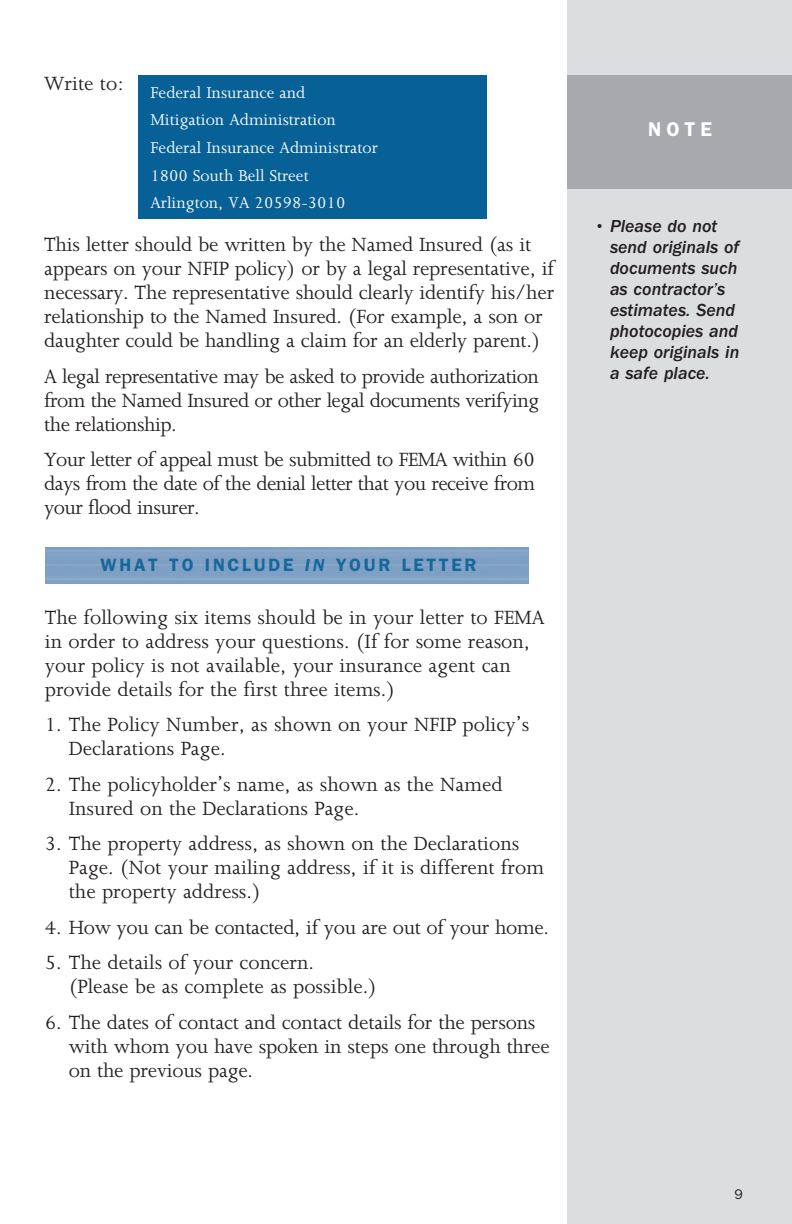
<style>
.page{position:relative;width:792px;height:1224px;background:#fff}
.page>*{position:absolute;margin:0;border:0;box-sizing:border-box;transform-origin:0 0}
.bodycopy{font:22px/24px "Joanna MT Std";letter-spacing:-.01em;color:#231f20}
.B-head{font:22px/24px "Joanna MT Std";color:#231f20}
.Tip{font:600 20px "ITC Franklin Gothic Std";color:#fff}
.bodycopy-2{font:18px "Joanna MT Std";color:#fff}
.sidebar{font:18px/21px "ITC Franklin Gothic Std Med It";color:#231f20}
.t1{font:600 18px "ITC Franklin Gothic Std";letter-spacing:.15em;color:#16689b}
.t2{font:14px "ITC Franklin Gothic Std";color:#231f20}
.s1{font-style:italic}
</style>
<div class="page">
<div style="left:138px;top:75px;width:349px;height:144px;background:#086196"></div>
<div style="left:567px;top:0;width:225px;height:1224px;background:#dcdddf"></div>
<div style="left:567px;top:75px;width:225px;height:114px;background:#a8a9ad"></div>
<p class="bodycopy" style="left:44px;top:72px;width:81px">Write to:</p>
<p class="bodycopy-2" style="left:150px;top:83px;width:157px">Federal Insurance and</p>
<p class="bodycopy-2" style="left:150px;top:110px;width:187px">Mitigation Administration</p>
<p class="bodycopy-2" style="left:150px;top:138px;width:229px">Federal Insurance Administrator</p>
<p class="bodycopy-2" style="left:150px;top:165px;width:160px">1800 South Bell Street</p>
<p class="bodycopy-2" style="left:150px;top:193px;width:196px">Arlington, VA 20598-3010</p>
<p class="bodycopy" style="left:44px;top:233px;width:512px">This letter should be written by the Named Insured (as it appears on your NFIP policy) or by a legal representative, if necessary. The representative should clearly identify his/her relationship to the Named Insured. (For example, a son or daughter could be handling a claim for an elderly parent.)</p>
<p class="bodycopy" style="left:44px;top:364px;width:497px;text-align:justify">A legal representative may be asked to provide authorization from the Named Insured or other legal documents verifying the relationship.</p>
<p class="bodycopy" style="left:44px;top:448px;width:493px;text-align:justify">Your letter of appeal must be submitted to FEMA within 60 days from the date of the denial letter that you receive from your flood insurer.</p>
<h1 class="t1" style="left:101px;top:554px;width:377px">WHAT TO INCLUDE <span class="s1">IN</span> YOUR LETTER</h1>
<p class="B-head" style="left:45px;top:605px;width:501px">The following six items should be in your letter to FEMA in order to address your questions. (If for some reason, your policy is not available, your insurance agent can provide details for the first three items.)</p>
<p class="bodycopy" style="left:69px;top:713px;width:462px;text-indent:-24px">1. The Policy Number, as shown on your NFIP policy’s<br>Declarations Page.</p>
<p class="bodycopy" style="left:69px;top:772px;width:436px;text-indent:-24px">2. The policyholder’s name, as shown as the Named<br>Insured on the Declarations Page.</p>
<p class="bodycopy" style="left:69px;top:832px;width:477px;text-indent:-24px">3. The property address, as shown on the Declarations<br>Page. (Not your mailing address, if it is different from the property address.)</p>
<p class="bodycopy" style="left:45px;top:915px;width:506px">4. How you can be contacted, if you are out of your home.</p>
<p class="bodycopy" style="left:69px;top:951px;width:310px;text-indent:-24px">5. The details of your concern. (Please be as complete as possible.)</p>
<p class="bodycopy" style="left:69px;top:1010px;width:483px;text-indent:-24px">6. The dates of contact and contact details for the persons with whom you have spoken in steps one through three on the previous page.</p>
<p class="Tip" style="left:648px;top:117px;width:65px">NOTE</p>
<p class="sidebar" style="left:610px;top:216px;width:131px;text-indent:-16px">• Please do not send originals of documents such as contractor’s estimates. Send photocopies and keep originals in a safe place.</p>
<p class="t2" style="left:734px;top:1186px;width:10px">9</p>
</div>
